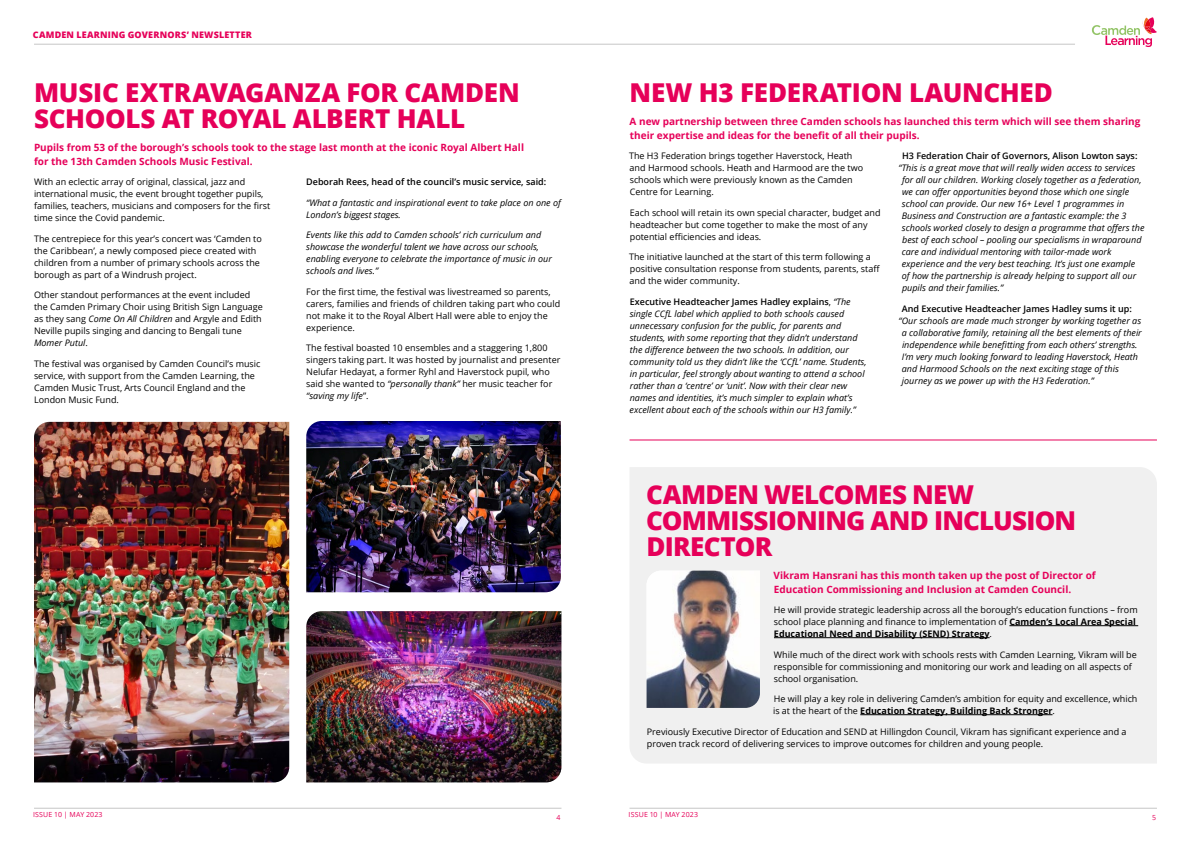
<style>
.page{position:relative;width:1191px;height:842px;background:#fff}
.page>*{position:absolute;margin:0;border:0;box-sizing:border-box;transform-origin:0 0}
.t1{font:800 26px/26px "Open Sans";letter-spacing:-.015em;color:#e60059}
.t2{font:700 10px/14px "Open Sans";color:#e60059}
.t3{font:9px/12px "Open Sans";color:#000}
.t4{font:italic 9px/12px "Open Sans";color:#000}
.t5{font:600 9px "Open Sans";color:#000}
.t6{font:800 9px "Open Sans";letter-spacing:.025em;color:#e60059}
.t7{font:7px "Open Sans";letter-spacing:.02em;color:#e60059}
.s1{font-style:italic}
.s2{font-weight:600;font-style:normal}
.s3{font-style:normal}
.s4{font-weight:700}
</style>
<div class="page">
<svg style="left:1092px;top:17px;width:65px;height:30px"></svg>
<hr style="left:34px;top:44px;width:1041px;height:1px;background:#c6c6c6">
<hr style="left:629px;top:808px;width:528px;height:1px;background:#c6c6c6">
<hr style="left:34px;top:808px;width:527px;height:1px;background:#c6c6c6">
<img style="left:34px;top:422px;width:255px;height:360px">
<img style="left:306px;top:611px;width:255px;height:171px">
<img style="left:306px;top:421px;width:255px;height:171px">
<div style="left:630px;top:467px;width:527px;height:296px;background:#f0f0f0"></div>
<hr style="left:1009px;top:625px;width:129px;height:1px;background:#000">
<hr style="left:774px;top:637px;width:215px;height:1px;background:#000">
<hr style="left:860px;top:714px;width:192px;height:1px;background:#000">
<img style="left:646px;top:571px;width:114px;height:137px">
<hr style="left:629px;top:440px;width:528px;height:1px;background:#e60059">
<p class="t6" style="left:33px;top:28px;width:221px">CAMDEN LEARNING GOVERNORS’ NEWSLETTER</p>
<h1 class="t1" style="left:34px;top:78px;width:487px">MUSIC EXTRAVAGANZA FOR CAMDEN<br>SCHOOLS AT ROYAL ALBERT HALL</h1>
<p class="t2" style="left:34px;top:140px;width:491px">Pupils from 53 of the borough’s schools took to the stage last month at the iconic Royal Albert Hall for the 13th Camden Schools Music Festival.</p>
<p class="t3" style="left:34px;top:176px;width:238px">With an eclectic array of original, classical, jazz and international music, the event brought together pupils, families, teachers, musicians and composers for the first time since the Covid pandemic.</p>
<p class="t3" style="left:34px;top:232px;width:229px">The centrepiece for this year’s concert was ‘Camden to the Caribbean’, a newly composed piece created with children from a number of primary schools across the borough as part of a Windrush project.</p>
<p class="t3" style="left:34px;top:289px;width:230px">Other standout performances at the event included the Camden Primary Choir using British Sign Language as they sang <span class="s1">Come On All Children</span> and Argyle and Edith Neville pupils singing and dancing to Bengali tune <span class="s1">Momer Putul</span>.</p>
<p class="t3" style="left:34px;top:357px;width:228px">The festival was organised by Camden Council’s music service, with support from the Camden Learning, the Camden Music Trust, Arts Council England and the London Music Fund.</p>
<p class="t5" style="left:306px;top:176px;width:241px">Deborah Rees, head of the council’s music service, said:</p>
<p class="t4" style="left:306px;top:196px;width:256px">“What a fantastic and inspirational event to take place on one of<br>London’s biggest stages.</p>
<p class="t4" style="left:306px;top:229px;width:247px">Events like this add to Camden schools’ rich curriculum and showcase the wonderful talent we have across our schools, enabling everyone to celebrate the importance of music in our schools and lives.”</p>
<p class="t3" style="left:306px;top:285px;width:255px">For the first time, the festival was livestreamed so parents, carers, families and friends of children taking part who could not make it to the Royal Albert Hall were able to enjoy the experience.</p>
<p class="t3" style="left:306px;top:342px;width:256px">The festival boasted 10 ensembles and a staggering 1,800 singers taking part. It was hosted by journalist and presenter Nelufar Hedayat, a former Ryhl and Haverstock pupil, who said she wanted to <span class="s1">“personally thank”</span> her music teacher for <span class="s1">“saving my life</span>”.</p>
<h1 class="t1" style="left:629px;top:78px;width:425px">NEW H3 FEDERATION LAUNCHED</h1>
<p class="t2" style="left:629px;top:114px;width:512px">A new partnership between three Camden schools has launched this term which will see them sharing their expertise and ideas for the benefit of all their pupils.</p>
<p class="t3" style="left:629px;top:150px;width:235px">The H3 Federation brings together Haverstock, Heath and Harmood schools. Heath and Harmood are the two schools which were previously known as the Camden Centre for Learning.</p>
<p class="t3" style="left:630px;top:206px;width:252px">Each school will retain its own special character, budget and headteacher but come together to make the most of any potential efficiencies and ideas.</p>
<p class="t3" style="left:629px;top:251px;width:252px">The initiative launched at the start of this term following a positive consultation response from students, parents, staff and the wider community.</p>
<p class="t4" style="left:629px;top:295px;width:238px"><span class="s2">Executive Headteacher James Hadley explains</span><span class="s3">,</span> “The single CCfL label which applied to both schools caused unnecessary confusion for the public, for parents and students, with some reporting that they didn’t understand the difference between the two schools. In addition, our community told us they didn’t like the ‘CCfL’ name. Students, in particular, feel strongly about wanting to attend a school rather than a ‘centre’ or ‘unit’. Now with their clear new names and identities, it’s much simpler to explain what’s excellent about each of the schools within our H3 family.”</p>
<p class="t5" style="left:902px;top:150px;width:237px">H3 Federation Chair of Governors, Alison Lowton says:</p>
<p class="t4" style="left:901px;top:162px;width:244px;text-indent:-3px">“This is a great move that will really widen access to services for all our children. Working closely together as a federation, we can offer opportunities beyond those which one single school can provide. Our new 16+ Level 1 programmes in Business and Construction are a fantastic example: the 3 schools worked closely to design a programme that offers the best of each school – pooling our specialisms in wraparound care and individual mentoring with tailor-made work experience and the very best teaching. It’s just one example of how the partnership is already helping to support all our pupils and their families.”</p>
<p class="t5" style="left:901px;top:302px;width:232px">And Executive Headteacher James Hadley sums it up:</p>
<p class="t4" style="left:901px;top:314px;width:241px;text-indent:-3px">“Our schools are made much stronger by working together as a collaborative family, retaining all the best elements of their independence while benefitting from each others’ strengths.<br>I’m very much looking forward to leading Haverstock, Heath and Harmood Schools on the next exciting stage of this journey as we power up with the H3 Federation.”</p>
<h1 class="t1" style="left:646px;top:480px;width:431px">CAMDEN WELCOMES NEW<br>COMMISSIONING AND INCLUSION<br>DIRECTOR</h1>
<p class="t2" style="left:773px;top:568px;width:324px">Vikram Hansrani has this month taken up the post of Director of<br>Education Commissioning and Inclusion at Camden Council.</p>
<p class="t3" style="left:773px;top:603px;width:365px">He will provide strategic leadership across all the borough’s education functions – from school place planning and finance to implementation of <span class="s4">Camden’s Local Area Special<br>Educational Need and Disability (SEND) Strategy</span>.</p>
<p class="t3" style="left:773px;top:648px;width:364px">While much of the direct work with schools rests with Camden Learning, Vikram will be responsible for commissioning and monitoring our work and leading on all aspects of school organisation.</p>
<p class="t3" style="left:773px;top:692px;width:366px">He will play a key role in delivering Camden’s ambition for equity and excellence, which is at the heart of the <span class="s4">Education Strategy, Building Back Stronger</span>.</p>
<p class="t3" style="left:647px;top:725px;width:481px">Previously Executive Director of Education and SEND at Hillingdon Council, Vikram has significant experience and a proven track record of delivering services to improve outcomes for children and young people.</p>
<p class="t7" style="left:33px;top:810px;width:71px">ISSUE 10 | MAY 2023</p>
<p class="t7" style="left:628px;top:810px;width:71px">ISSUE 10 | MAY 2023</p>
<p class="t7" style="left:556px;top:812px;width:6px">4</p>
<p class="t7" style="left:1152px;top:812px;width:6px">5</p>
</div>
